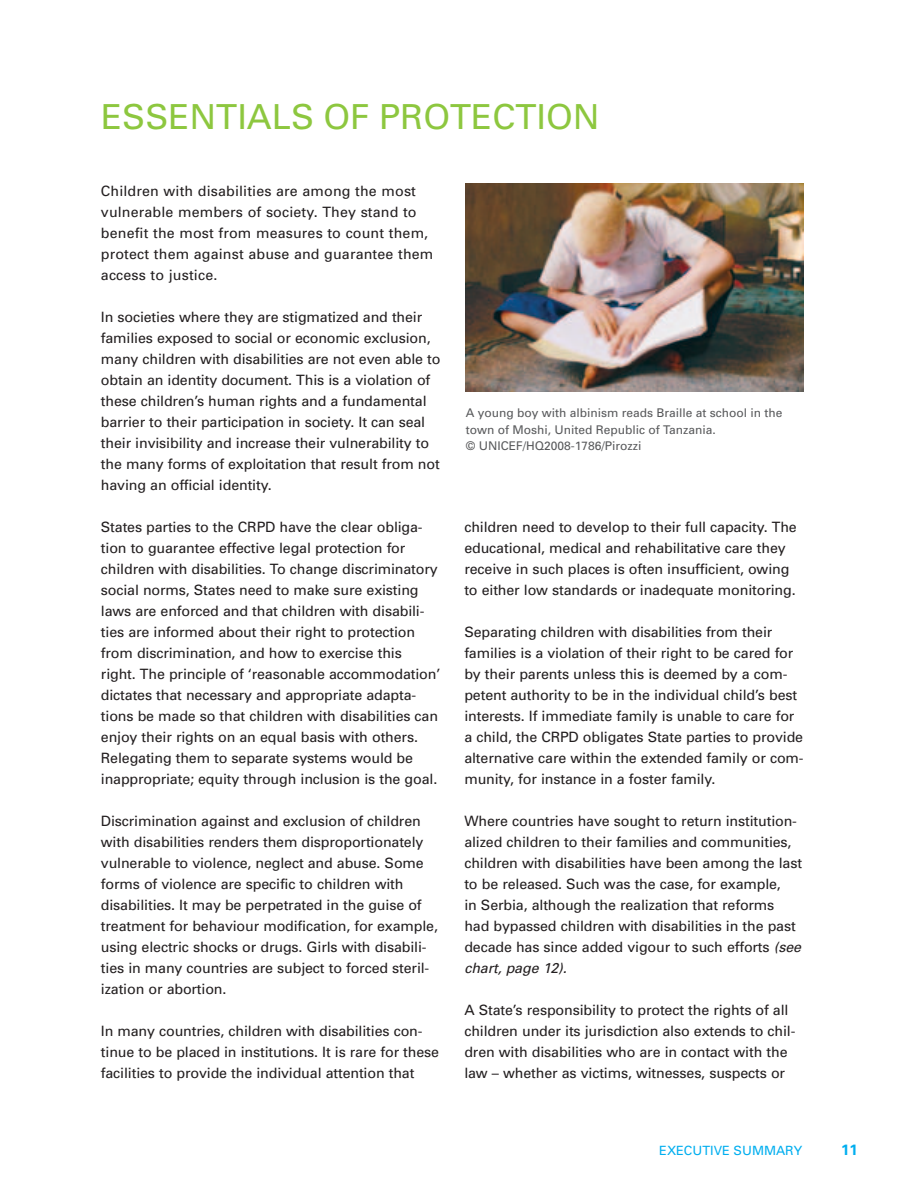
<style>
.page{position:relative;width:918px;height:1188px;background:#fff}
.page>*{position:absolute;margin:0;border:0;box-sizing:border-box;transform-origin:0 0}
.t1{font:34.5px "Univers";color:#8dc73f}
.t2{font:700 15px "Univers";color:#00aeef}
.t3{font:14.25px/21px "Univers";letter-spacing:-.01em;color:#231f20}
.t4{font:14.25px/21px "Univers";letter-spacing:.01em;color:#231f20}
.t5{font:12.75px "Univers";color:#00aeef}
.t6{font:12px/16.5px "Univers";color:#58595b}
.s1{font-style:italic}
</style>
<div class="page">
<img style="left:466px;top:184px;width:337px;height:208px">
<h1 class="t1" style="left:101px;top:95px;width:43px">Esse</h1>
<h1 class="t1" style="left:189px;top:95px;width:281px">ntials of protecti</h1>
<h1 class="t1" style="left:546px;top:95px;width:55px">on</h1>
<p class="t4" style="left:101px;top:180px;width:334px">Children with disabilities are among the most vulnerable members of society. They stand to benefit the most from measures to count them, protect them against abuse and guarantee them access to justice.</p>
<p class="t3" style="left:101px;top:306px;width:341px">In societies where they are stigmatized and their families exposed to social or economic exclusion, many children with disabilities are not even able to obtain an identity document. This is a violation of these children’s human rights and a fundamental barrier to their participation in society. It can seal their invisibility and increase their vulnerability to the many forms of exploitation that result from not having an official identity.</p>
<p class="t3" style="left:101px;top:516px;width:341px">States parties to the CRPD have the clear obliga&shy;tion to guarantee effective legal protection for children with disabilities. To change discriminatory social norms, States need to make sure existing laws are enforced and that children with disabili&shy;ties are informed about their right to protection from discrimination, and how to exercise this<br>right. The principle of ‘reasonable accommodation’ dictates that necessary and appropriate adapta&shy;tions be made so that children with disabilities can enjoy their rights on an equal basis with others.<br>Relegating them to separate systems would be inappropriate; equity through inclusion is the goal.</p>
<p class="t3" style="left:101px;top:810px;width:339px">Discrimination against and exclusion of children with disabilities renders them disproportionately vulnerable to violence, neglect and abuse. Some forms of violence are specific to children with disabilities. It may be perpetrated in the guise of treatment for behaviour modification, for example, using electric shocks or drugs. Girls with disabili&shy;ties in many countries are subject to forced steril&shy;ization or abortion.</p>
<p class="t3" style="left:101px;top:1020px;width:340px">In many countries, children with disabilities con&shy;tinue to be placed in institutions. It is rare for these facilities to provide the individual attention that</p>
<p class="t6" style="left:466px;top:404px;width:318px">A young boy with albinism reads Braille at school in the town of Moshi, United Republic of Tanzania.<br>© UN ICEF/HQ2008-1786/Pirozzi</p>
<p class="t3" style="left:464px;top:516px;width:334px">children need to develop to their full capacity. The educational, medical and rehabilitative care they receive in such places is often insufficient, owing to either low standards or inadequate monitoring.</p>
<p class="t3" style="left:464px;top:621px;width:341px">Separating children with disabilities from their families is a violation of their right to be cared for by their parents unless this is deemed by a com&shy;petent authority to be in the individual child’s best interests. If immediate family is unable to care for a child, the CRPD obligates State parties to provide alternative care within the extended family or com&shy;munity, for instance in a foster family.</p>
<p class="t3" style="left:464px;top:810px;width:339px">Where countries have sought to return institution&shy;alized children to their families and communities, children with disabilities have been among the last to be released. Such was the case, for example,<br>in Serbia, although the realization that reforms had bypassed children with disabilities in the past decade has since added vigour to such efforts <span class="s1">(see chart, page 12).</span></p>
<p class="t3" style="left:464px;top:999px;width:333px">A State’s responsibility to protect the rights of all children under its jurisdiction also extends to chil&shy;dren with disabilities who are in contact with the law – whether as victims, witnesses, suspects or</p>
<p class="t5" style="left:659px;top:1142px;width:145px">Executive Summary</p>
<p class="t2" style="left:841px;top:1140px;width:18px">11</p>
</div>
